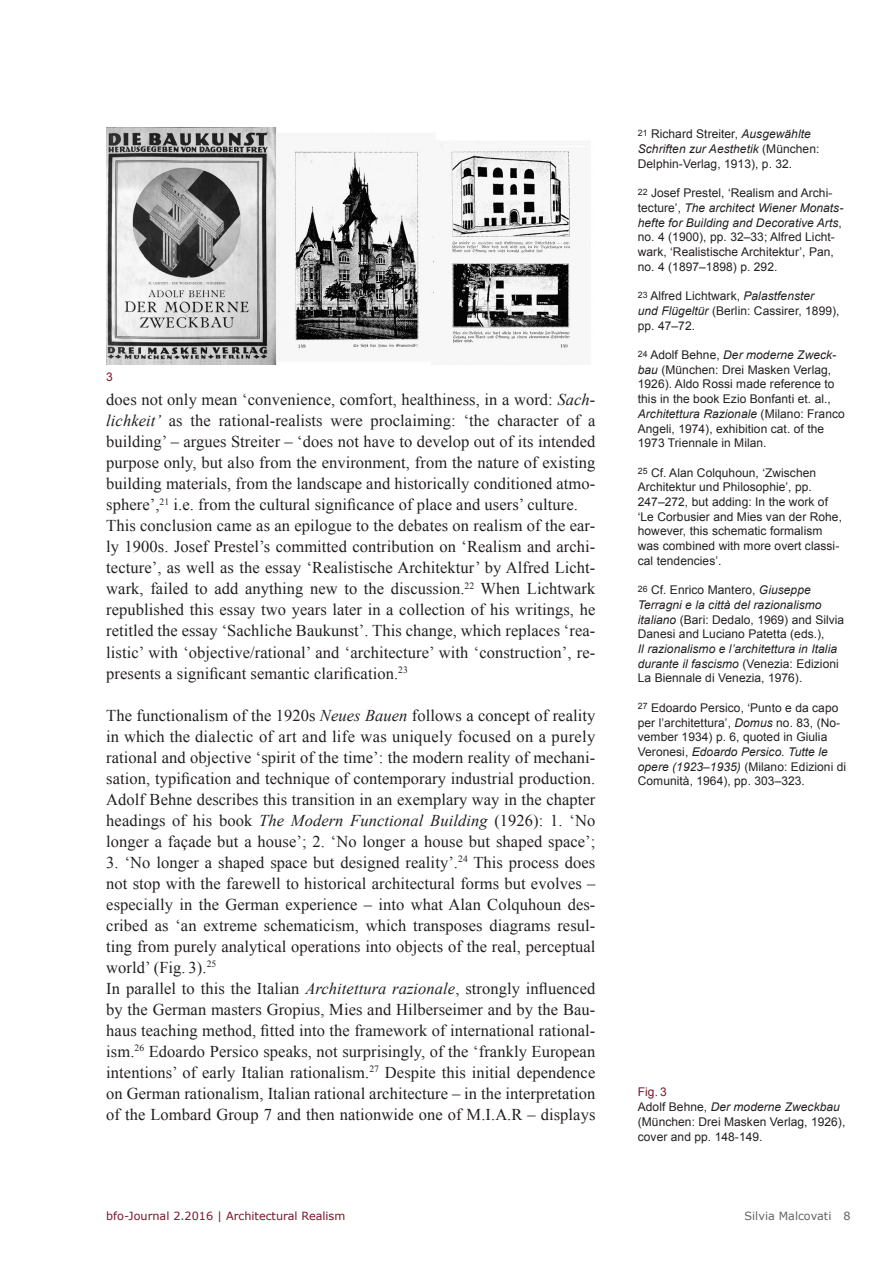
<style>
.page{position:relative;width:893px;height:1263px;background:#fff}
.page>*{position:absolute;margin:0;border:0;box-sizing:border-box;transform-origin:0 0}
.t1{font:16.5px/21px "Times New Roman";letter-spacing:.005em;color:#231f20}
.t2{font:12px/14.7px "Arial";letter-spacing:.005em;color:#231f20}
.t3{font:italic 12px/14.7px "Arial";letter-spacing:.005em;color:#231f20}
.t4{font:12px "Arial";color:#7b1528}
.t5{font:11.25px "Verdana";color:#7b1528}
.t6{font:11.25px "Verdana";color:#636366}
.s1{font-style:italic}
.s2{font-style:normal}
.s3{color:#7b1528}
</style>
<div class="page">
<img style="left:106px;top:128px;width:483px;height:236px">
<p class="t4" style="left:106px;top:369px;width:8px">3</p>
<p class="t1" style="left:106px;top:389px;width:491px">does not only mean ‘convenience, comfort, healthiness, in a word: <span class="s1">Sach&shy;lichkeit’</span> as the rational-realists were proclaiming: ‘the character of a building’ – argues Streiter – ‘does not have to develop out of its intended purpose only, but also from the environment, from the nature of existing building materials, from the landscape and historically conditioned atmo&shy;sphere’,<sup>21</sup> i.e. from the cultural significance of place and users’ culture.<br>This conclusion came as an epilogue to the debates on realism of the ear&shy;ly 1900s. Josef Prestel’s committed contribution on ‘Realism and archi&shy;tecture’, as well as the essay ‘Realistische Architektur’ by Alfred Licht&shy;wark, failed to add anything new to the discussion.<sup>22</sup> When Lichtwark republished this essay two years later in a collection of his writings, he retitled the essay ‘Sachliche Baukunst’. This change, which replaces ‘rea&shy;listic’ with ‘objective/rational’ and ‘architecture’ with ‘construction’, re&shy;presents a significant semantic clarification.<sup>23</sup></p>
<p class="t1" style="left:106px;top:704px;width:491px;text-align:justify">The functionalism of the 1920s <span class="s1">Neues Bauen</span> follows a concept of reality in which the dialectic of art and life was uniquely focused on a purely rational and objective ‘spirit of the time’: the modern reality of mechani&shy;sation, typification and technique of contemporary industrial production.<br>Adolf Behne describes this transition in an exemplary way in the chapter headings of his book <span class="s1">The Modern Functional Building</span> (1926): 1. ‘No longer a façade but a house’; 2. ‘No longer a house but shaped space’;</p>
<p class="t1" style="left:106px;top:851px;width:491px">3. ‘No longer a shaped space but designed reality’.<sup>24</sup> This process does not stop with the farewell to historical architectural forms but evolves – especially in the German experience – into what Alan Colquhoun des&shy;cribed as ‘an extreme schematicism, which transposes diagrams resul&shy;ting from purely analytical operations into objects of the real, perceptual world’ (Fig. 3).<sup>25<br></sup>In parallel to this the Italian <span class="s1">Architettura razionale</span>, strongly influenced by the German masters Gropius, Mies and Hilberseimer and by the Bau&shy;haus teaching method, fitted into the framework of international rational&shy;ism.<sup>26</sup> Edoardo Persico speaks, not surprisingly, of the ‘frankly European intentions’ of early Italian rationalism.<sup>27</sup> Despite this initial dependence on German rationalism, Italian rational architecture – in the interpretation of the Lombard Group 7 and then nationwide one of M.I.A.R – displays</p>
<p class="t5" style="left:106px;top:1208px;width:241px">bfo-Journal 2.2016 | Architectural Realism</p>
<p class="t2" style="left:638px;top:127px;width:183px"><sup>21</sup> Richard Streiter, <span class="s1">Ausgewählte<br>Schriften zur Aesthetik</span> (München:<br>Delphin-Verlag, 1913), p. 32.</p>
<p class="t2" style="left:638px;top:186px;width:207px"><sup>22</sup> Josef Prestel, ‘Realism and Archi&shy;tecture’, <span class="s1">The architect Wiener Monats&shy;hefte for Building and Decorative Arts</span>, no. 4 (1900), pp. 32–33; Alfred Licht&shy;wark, ‘Realistische Architektur’, Pan, no. 4 (1897–1898) p. 292.</p>
<p class="t2" style="left:638px;top:289px;width:203px"><sup>23</sup> Alfred Lichtwark, <span class="s1">Palastfenster<br>und Flügeltür</span> (Berlin: Cassirer, 1899), pp. 47–72.</p>
<p class="t2" style="left:638px;top:348px;width:208px"><sup>24</sup> Adolf Behne, <span class="s1">Der moderne Zweck&shy;bau</span> (München: Drei Masken Verlag, 1926). Aldo Rossi made reference to this in the book Ezio Bonfanti et. al., <span class="s1">Architettura Razionale</span> (Milano: Franco Angeli, 1974), exhibition cat. of the 1973 Triennale in Milan.</p>
<p class="t2" style="left:638px;top:465px;width:206px"><sup>25</sup> Cf. Alan Colquhoun, ‘Zwischen<br>Architektur und Philosophie’, pp.<br>247–272, but adding: In the work of ‘Le Corbusier and Mies van der Rohe, however, this schematic formalism was combined with more overt classi&shy;cal tendencies’.</p>
<p class="t2" style="left:638px;top:583px;width:208px"><sup>26</sup> Cf. Enrico Mantero, <span class="s1">Giuseppe Terragni e la città del razionalismo italiano</span> (Bari: Dedalo, 1969) and Silvia Danesi and Luciano Patetta (eds.),</p>
<p class="t3" style="left:638px;top:642px;width:202px">Il razionalismo e l’architettura in Italia durante il fascismo <span class="s2">(Venezia: Edizioni<br>La Biennale di Venezia, 1976).</span></p>
<p class="t2" style="left:638px;top:700px;width:210px"><sup>27</sup> Edoardo Persico, ‘Punto e da capo per l’architettura’, <span class="s1">Domus</span> no. 83, (No&shy;vember 1934) p. 6, quoted in Giulia Veronesi, <span class="s1">Edoardo Persico. Tutte le opere (1923–1935)</span> (Milano: Edizioni di Comunità, 1964), pp. 303–323.</p>
<p class="t2" style="left:638px;top:1085px;width:209px"><span class="s3">Fig. 3<br></span>Adolf Behne, <span class="s1">Der moderne Zweckbau </span>(München: Drei Masken Verlag, 1926), cover and pp. 148-149.</p>
<p class="t6" style="left:744px;top:1208px;width:108px">Silvia Malcovati 8</p>
</div>
